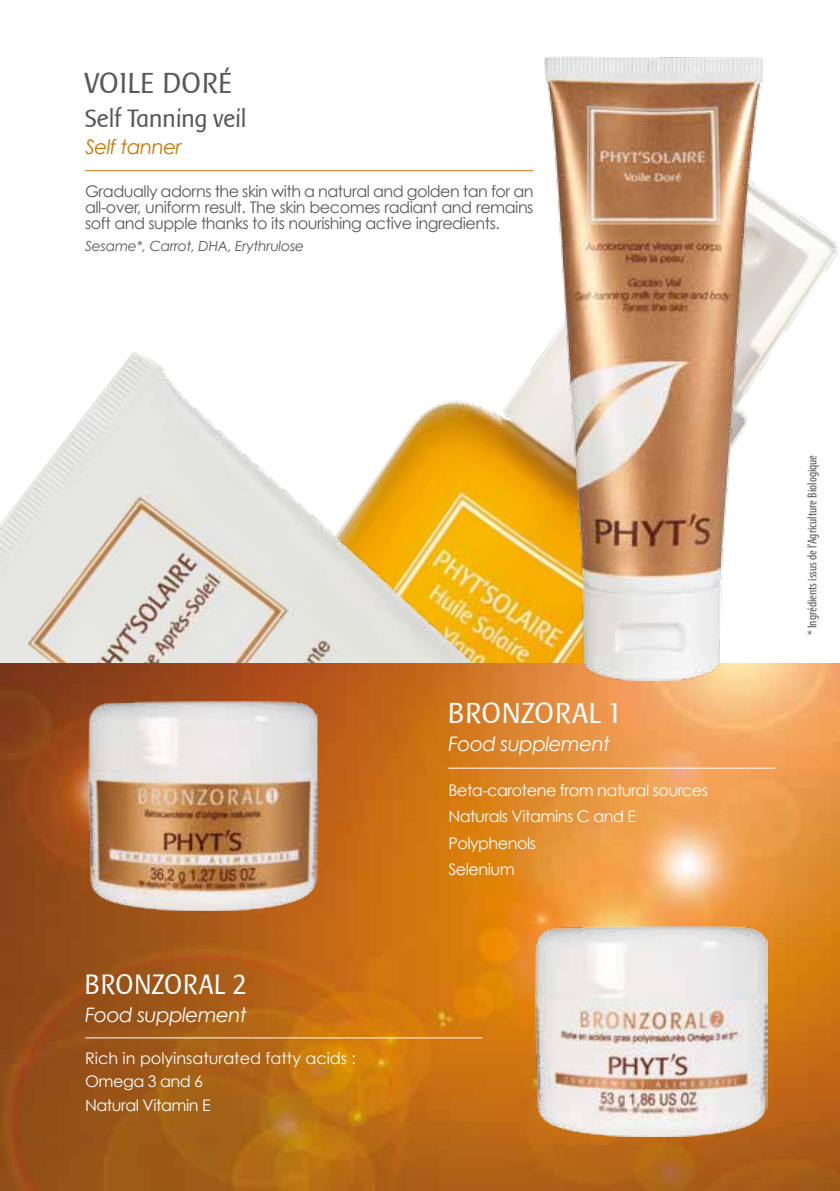
<style>
.page{position:relative;width:840px;height:1191px;background:#fff}
.page>*{position:absolute;margin:0;border:0;box-sizing:border-box;transform-origin:0 0}
.t1{font:30px "Baar Sophia";color:#fff}
.t2{font:30px "Baar Sophia";color:#58585a}
.t3{font:29px "Baar Sophia";color:#fff;scale:.95 1}
.t4{font:26px "Baar Sophia";letter-spacing:-.02em;color:#58585a}
.t5{font:italic 20px "Century Gothic";letter-spacing:-.03em;color:#fff}
.t6{font:italic 20px "Century Gothic";letter-spacing:-.03em;color:#cc7600}
.t7{font:16px/16px "Century Gothic";letter-spacing:-.03em;color:#58585a;text-align:justify}
.t8{font:16px/26.6px "Century Gothic";letter-spacing:-.03em;color:#fff}
.t9{font:16px/23.6px "Century Gothic";color:#fff}
.t10{font:italic 14px "Century Gothic";letter-spacing:-.02em;color:#58585a}
.t11{font:condensed 13px "Myriad Pro";color:#58585a}
</style>
<div class="page">
<img style="left:85px;top:83px;width:754px;height:264px">
<img style="left:0;top:347px;width:774px;height:316px">
<img style="left:0;top:663px;width:839px;height:528px">
<hr style="left:448px;top:767px;width:327px;height:1px;background:#fff">
<hr style="left:85px;top:1037px;width:397px;height:1px;background:#fff">
<hr style="left:85px;top:170px;width:448px;height:1px;background:#cc7600">
<img style="left:88px;top:701px;width:229px;height:210px">
<img style="left:535px;top:926px;width:232px;height:210px">
<img style="left:544px;top:57px;width:218px;height:623px">
<h1 class="t2" style="left:85px;top:67px;width:150px">VOILE DORÉ</h1>
<h3 class="t4" style="left:85px;top:104px;width:163px">Self Tanning veil</h3>
<p class="t6" style="left:85px;top:135px;width:98px">Self tanner</p>
<p class="t7" style="left:85px;top:183px;width:449px">Gradually adorns the skin with a natural and golden tan for an all-over, uniform result. The skin becomes radiant and remains soft and supple thanks to its nourishing active ingredients.</p>
<p class="t10" style="left:85px;top:237px;width:220px">Sesame*, Carrot, DHA, Erythrulose</p>
<h2 class="t3" style="left:85px;top:969px;width:172px">BRONZORAL 2</h2>
<p class="t5" style="left:85px;top:1002px;width:163px">Food supplement</p>
<p class="t9" style="left:85px;top:1045px;width:272px">Rich in polyinsaturated fatty acids :<br>Omega 3 and 6<br>Natural Vitamin E</p>
<h1 class="t1" style="left:448px;top:697px;width:173px">BRONZORAL 1</h1>
<p class="t5" style="left:448px;top:731px;width:163px">Food supplement</p>
<p class="t8" style="left:448px;top:776px;width:261px">Beta-carotene from natural sources<br>Naturals Vitamins C and E<br>Polyphenols<br>Selenium</p>
<p class="t11" style="left:803px;top:635px;width:182px;rotate:-90deg">* Ingrédients issus de l’Agriculture Biologique</p>
</div>
